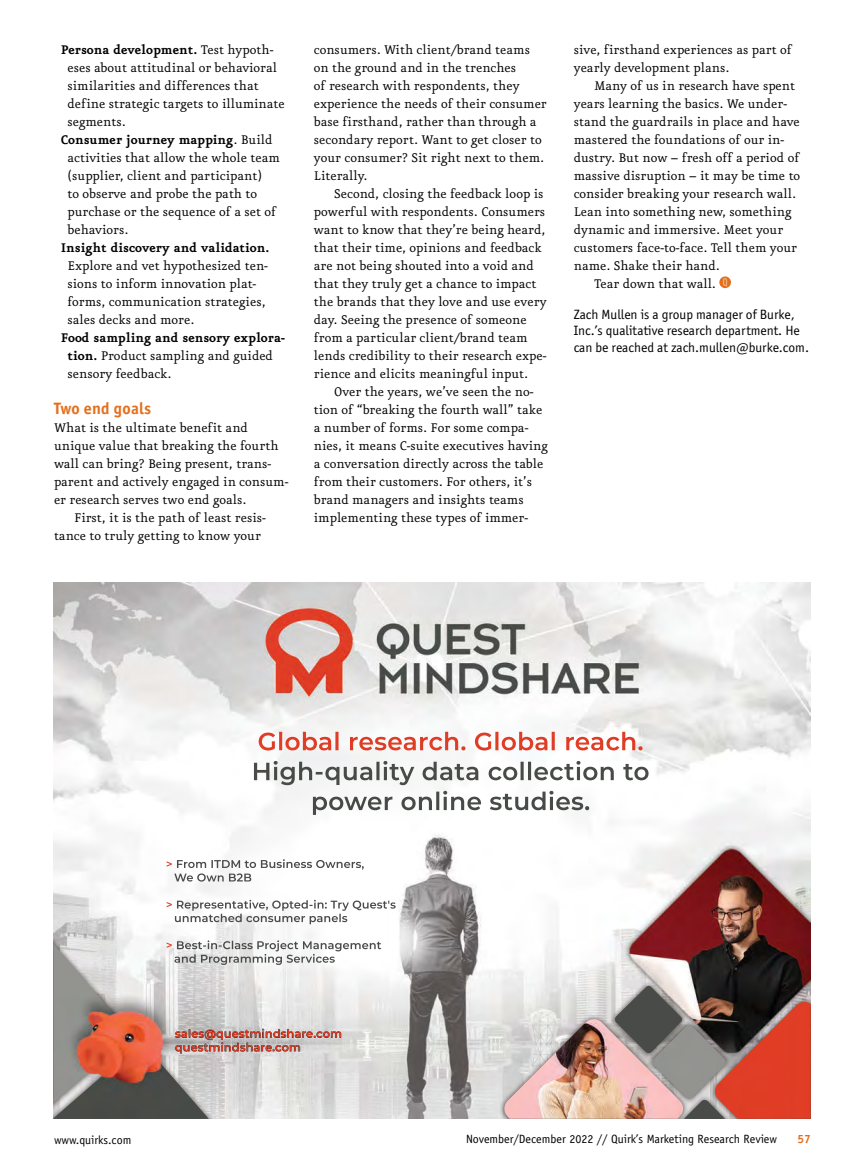
<style>
.page{position:relative;width:864px;height:1175px;background:#fff}
.page>*{position:absolute;margin:0;border:0;box-sizing:border-box;transform-origin:0 0}
.t1{font:700 16.5px "Officina Sans ITC Std";letter-spacing:.02em;color:#e36f1e}
.t2{font:15px/18px "Eureka";color:#000}
.t3{font:700 15px "Eureka";color:#000}
.t4{font:13.5px/16.5px "Officina Sans ITC Std";color:#000}
.t5{font:12px "Officina Sans Std";color:#000}
.t6{font:700 12px "Officina Sans Std";color:#e36f1e}
.s1{font-weight:400}
.s2{font-weight:700}
</style>
<div class="page">
<svg style="left:719px;top:276px;width:12px;height:12px"></svg>
<svg style="left:723px;top:278px;width:4px;height:9px"></svg>
<img style="left:53px;top:583px;width:758px;height:535px">
<img style="left:714px;top:1002px;width:97px;height:116px">
<img style="left:503px;top:1019px;width:181px;height:99px">
<img style="left:652px;top:1025px;width:74px;height:74px">
<img style="left:615px;top:985px;width:68px;height:68px">
<img style="left:684px;top:1099px;width:41px;height:19px">
<img style="left:53px;top:943px;width:75px;height:103px">
<img style="left:53px;top:1046px;width:156px;height:72px">
<p class="t3" style="left:61px;top:43px;width:214px">Persona development. <span class="s1">Test hypoth-</span></p>
<p class="t2" style="left:68px;top:59px;width:211px">eses about attitudinal or behavioral</p>
<p class="t2" style="left:68px;top:77px;width:193px">similarities and differences that</p>
<p class="t2" style="left:68px;top:95px;width:219px">define strategic targets to illuminate</p>
<p class="t2" style="left:68px;top:113px;width:60px">segments.</p>
<p class="t3" style="left:61px;top:133px;width:213px">Consumer journey mapping<span class="s1">. Build</span></p>
<p class="t2" style="left:68px;top:149px;width:214px">activities that allow the whole team</p>
<p class="t2" style="left:68px;top:167px;width:196px">(supplier, client and participant)</p>
<p class="t2" style="left:68px;top:185px;width:191px">to observe and probe the path to</p>
<p class="t2" style="left:68px;top:203px;width:210px">purchase or the sequence of a set of</p>
<p class="t2" style="left:68px;top:221px;width:62px">behaviors.</p>
<p class="t3" style="left:61px;top:241px;width:210px">Insight discovery and validation.</p>
<p class="t2" style="left:68px;top:257px;width:202px">Explore and vet hypothesized ten&shy;sions to inform innovation plat&shy;forms, communication strategies, sales decks and more.</p>
<p class="t2" style="left:68px;top:329px;width:219px;text-indent:-7px"><span class="s2">Food sampling and sensory explora&shy;tion.</span> Product sampling and guided sensory feedback.</p>
<p class="t1" style="left:54px;top:398px;width:99px">Two end goals</p>
<p class="t2" style="left:54px;top:419px;width:195px">What is the ultimate benefit and</p>
<p class="t2" style="left:54px;top:437px;width:226px">unique value that breaking the fourth</p>
<p class="t2" style="left:54px;top:455px;width:219px">wall can bring? Being present, trans-</p>
<p class="t2" style="left:54px;top:473px;width:236px">parent and actively engaged in consum-</p>
<p class="t2" style="left:54px;top:491px;width:194px">er research serves two end goals.</p>
<p class="t2" style="left:74px;top:509px;width:193px">First, it is the path of least resis-</p>
<p class="t2" style="left:54px;top:527px;width:208px">tance to truly getting to know your</p>
<p class="t2" style="left:314px;top:41px;width:234px">consumers. With client/brand teams on the ground and in the trenches<br>of research with respondents, they experience the needs of their consumer base firsthand, rather than through a secondary report. Want to get closer to your consumer? Sit right next to them.<br>Literally.</p>
<p class="t2" style="left:314px;top:185px;width:234px;text-indent:20px">Second, closing the feedback loop is powerful with respondents. Consumers want to know that they’re being heard, that their time, opinions and feedback are not being shouted into a void and that they truly get a chance to impact the brands that they love and use every day. Seeing the presence of someone from a particular client/brand team lends credibility to their research expe&shy;rience and elicits meaningful input.</p>
<p class="t2" style="left:314px;top:383px;width:235px;text-indent:20px">Over the years, we’ve seen the no&shy;tion of “breaking the fourth wall” take a number of forms. For some compa&shy;nies, it means C-suite executives having a conversation directly across the table from their customers. For others, it’s brand managers and insights teams implementing these types of immer-</p>
<p class="t2" style="left:574px;top:41px;width:220px">sive, firsthand experiences as part of yearly development plans.</p>
<p class="t2" style="left:594px;top:77px;width:203px">Many of us in research have spent</p>
<p class="t2" style="left:574px;top:95px;width:215px">years learning the basics. We under-</p>
<p class="t2" style="left:574px;top:113px;width:228px">stand the guardrails in place and have</p>
<p class="t2" style="left:574px;top:131px;width:212px">mastered the foundations of our in-</p>
<p class="t2" style="left:574px;top:149px;width:227px">dustry. But now – fresh off a period of</p>
<p class="t2" style="left:574px;top:167px;width:228px">massive disruption – it may be time to</p>
<p class="t2" style="left:574px;top:185px;width:224px">consider breaking your research wall.</p>
<p class="t2" style="left:574px;top:203px;width:219px">Lean into something new, something</p>
<p class="t2" style="left:574px;top:221px;width:211px">dynamic and immersive. Meet your</p>
<p class="t2" style="left:574px;top:239px;width:225px">customers face-to-face. Tell them your</p>
<p class="t2" style="left:574px;top:257px;width:148px">name. Shake their hand.</p>
<p class="t2" style="left:594px;top:275px;width:123px">Tear down that wall.</p>
<p class="t4" style="left:574px;top:306px;width:237px">Zach Mullen is a group manager of Burke,<br>Inc.’s qualitative research department. He can be reached at zach.mullen@burke.com.</p>
<p class="t5" style="left:54px;top:1132px;width:79px">www.quirks.com</p>
<p class="t5" style="left:466px;top:1132px;width:312px">November/December 2022 // Quirk’s Marketing Research Review</p>
<p class="t6" style="left:797px;top:1131px;width:15px">57</p>
</div>
